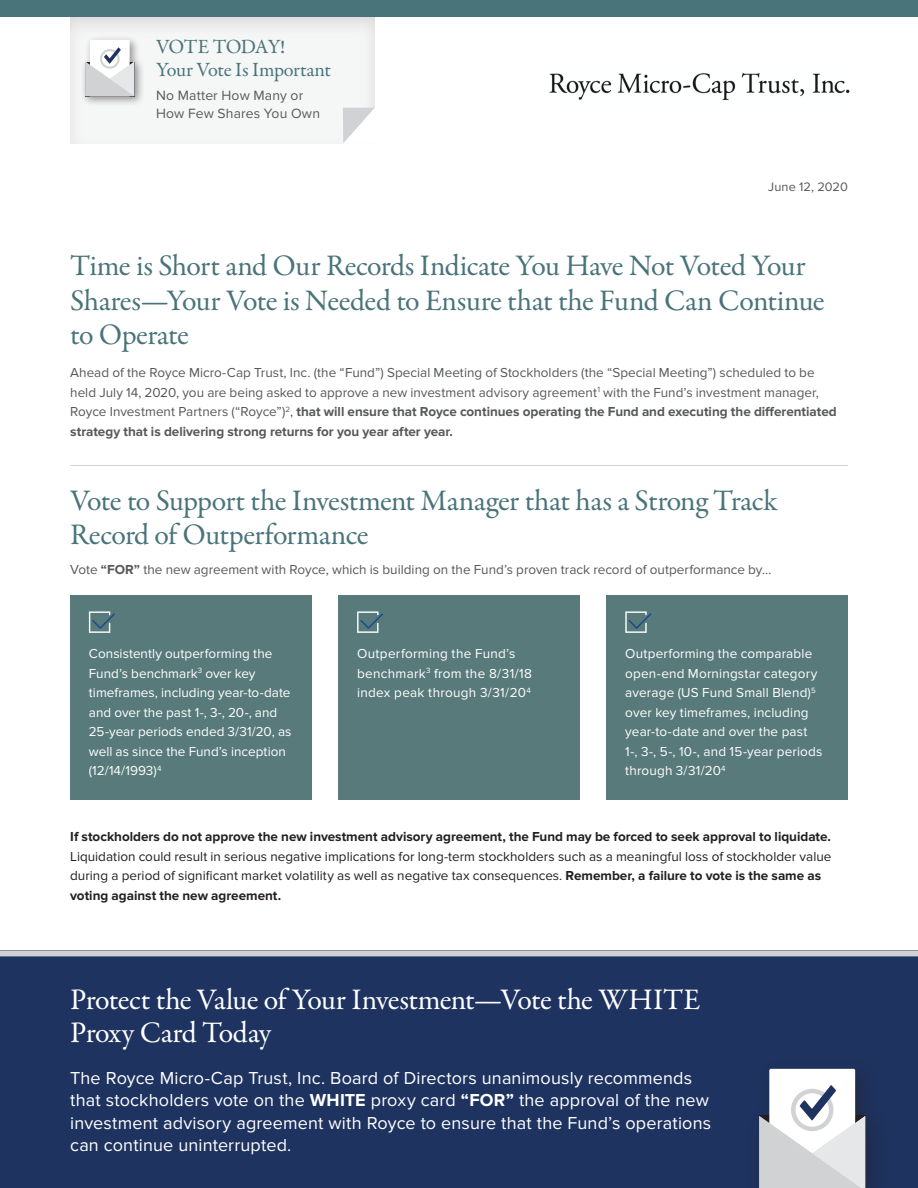
<style>
.page{position:relative;width:918px;height:1188px;background:#fff}
.page>*{position:absolute;margin:0;border:0;box-sizing:border-box;transform-origin:0 0}
.Paragraph_Style_1{font:30px/34.5px "Garamond Premr Pro";letter-spacing:-.02em;color:#49747a}
.Paragraph_Style_1-2{font:30px/33px "Garamond Premr Pro";letter-spacing:-.025em;color:#fff}
.t1{font:20.25px "Garamond Premr Pro";letter-spacing:-.025em;color:#49747a}
.t2{font:18px/22.5px "Proxima Nova";letter-spacing:.01em;color:#fff}
.t3{font:13.95px/17.4px "Proxima Nova";letter-spacing:.01em;color:#595959}
.t4{font:13.5px/19.5px "Proxima Nova";color:#57585a}
.t5{font:13.5px/19.5px "Proxima Nova";letter-spacing:.01em;color:#fff}
.t6{font:13.5px/19.5px "Proxima Nova";color:#231f20}
.t7{font:12.75px "Proxima Nova";letter-spacing:.005em;color:#57585a}
.s1{font-weight:700}
</style>
<div class="page">
<div style="left:0;top:0;width:918px;height:16px;background:#49747a"></div>
<div style="left:70px;top:595px;width:241px;height:204px;background:#587a7b"></div>
<div style="left:338px;top:595px;width:242px;height:204px;background:#587a7b"></div>
<div style="left:607px;top:595px;width:241px;height:204px;background:#587a7b"></div>
<div style="left:59px;top:13px;width:317px;height:132px;background:#231f20;opacity:.75"></div>
<svg style="left:70px;top:16px;width:305px;height:128px"></svg>
<div style="left:0;top:950px;width:918px;height:238px;background:#1e3360"></div>
<div style="left:0;top:950px;width:918px;height:6px;background:#d1d2d4"></div>
<div style="left:748px;top:1058px;width:141px;height:130px;background:#231f20;opacity:.47"></div>
<svg style="left:759px;top:1069px;width:106px;height:119px;background:#d2d5da"></svg>
<hr style="left:70px;top:465px;width:778px;height:1px;background:#d1d2d4">
<svg style="left:89px;top:611px;width:26px;height:22px"></svg>
<svg style="left:357px;top:611px;width:26px;height:22px"></svg>
<svg style="left:625px;top:611px;width:26px;height:22px"></svg>
<img style="left:550px;top:72px;width:299px;height:28px">
<p class="t1" style="left:156px;top:34px;width:131px">VOTE TODAY!</p>
<p class="t1" style="left:156px;top:57px;width:176px">Your Vote Is Important</p>
<p class="t3" style="left:156px;top:87px;width:165px">No Matter How Many or<br>How Few Shares You Own</p>
<p class="t7" style="left:768px;top:179px;width:81px">June 12, 2020</p>
<p class="Paragraph_Style_1" style="left:70px;top:249px;width:756px">Time is Short and Our Records Indicate You Have Not Voted Your<br>Shares—Your Vote is Needed to Ensure that the Fund Can Continue to Operate</p>
<h1 class="t4" style="left:70px;top:363px;width:768px">Ahead of the Royce Micro-Cap Trust, Inc. (the “Fund”) Special Meeting of Stockholders (the “Special Meeting”) scheduled to be held July 14, 2020, you are being asked to approve a new investment advisory agreement<sup>1</sup> with the Fund’s investment manager, Royce Investment Partners (“Royce”)<sup>2</sup>, <span class="s1">that will ensure that Royce continues operating the Fund and executing the differentiated strategy that is delivering strong returns for you year after year.</span></h1>
<p class="Paragraph_Style_1" style="left:70px;top:484px;width:709px">Vote to Support the Investment Manager that has a Strong Track<br>Record of Outperformance</p>
<h1 class="t4" style="left:70px;top:560px;width:703px">Vote <span class="s1">“FOR”</span> the new agreement with Royce, which is building on the Fund’s proven track record of outperformance by…</h1>
<h1 class="t5" style="left:89px;top:644px;width:204px">Consistently outperforming the<br>Fund’s benchmark<sup>3</sup> over key timeframes, including year-to-date and over the past 1-, 3-, 20-, and<br>25-year periods ended 3/31/20, as well as since the Fund’s inception (12/14/1993)<sup>4</sup></h1>
<h1 class="t5" style="left:357px;top:644px;width:176px">Outperforming the Fund’s benchmark<sup>3</sup> from the 8/31/18 index peak through 3/31/20<sup>4</sup></h1>
<h1 class="t5" style="left:625px;top:644px;width:199px">Outperforming the comparable open-end Morningstar category average (US Fund Small Blend)<sup>5 </sup>over key timeframes, including year-to-date and over the past<br>1-, 3-, 5-, 10-, and 15-year periods through 3/31/20<sup>4</sup></h1>
<h1 class="t6" style="left:70px;top:827px;width:763px"><span class="s1">If stockholders do not approve the new investment advisory agreement, the Fund may be forced to seek approval to liquidate.<br></span>Liquidation could result in serious negative implications for long-term stockholders such as a meaningful loss of stockholder value during a period of significant market volatility as well as negative tax consequences. <span class="s1">Remember, a failure to vote is the same as voting against the new agreement.</span></h1>
<p class="Paragraph_Style_1-2" style="left:70px;top:984px;width:632px">Protect the Value of Your Investment—Vote the WHITE<br>Proxy Card Today</p>
<h1 class="t2" style="left:70px;top:1067px;width:642px">The Royce Micro-Cap Trust, Inc. Board of Directors unanimously recommends that stockholders vote on the <span class="s1">WHITE</span> proxy card <span class="s1">“FOR”</span> the approval of the new investment advisory agreement with Royce to ensure that the Fund’s operations can continue uninterrupted.</h1>
</div>
